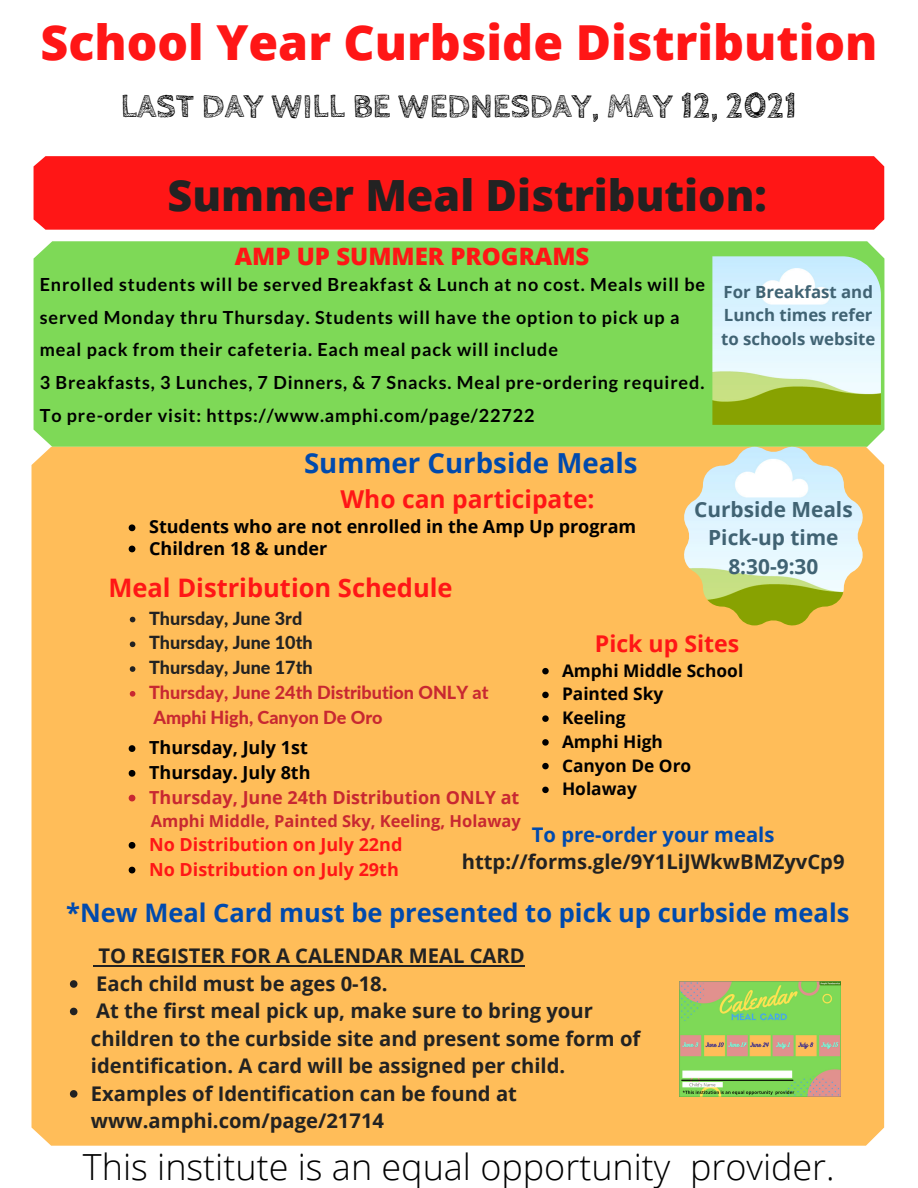
<style>
.page{position:relative;width:918px;height:1188px;background:#fff}
.page>*{position:absolute;margin:0;border:0;box-sizing:border-box;transform-origin:0 0}
.t1{font:800 48.3px "Open Sans";color:#ff1616}
.t2{font:800 43.05px "Open Sans";color:#222}
.t3{font:300 36px "Open Sans";color:#000}
.t4{font:700 34.2px "Cabin Sketch";color:#000}
.t5{font:700 27.6px "Open Sans";color:#004aad}
.t6{font:700 25.5px "Open Sans";color:#004aad}
.t7{font:700 25.5px "Open Sans";color:#ff1616}
.t8{font:700 24.6px "Open Sans";color:#ff1616}
.t9{font:800 24px "Open Sans";color:#ff1616}
.t10{font:700 23.1px "Open Sans";color:#ff1616}
.t11{font:700 20.85px/28.5px "Open Sans";color:#406373;text-align:center}
.t12{font:700 20.25px/27.5px "Open Sans";color:#222}
.t13{font:700 20.25px "Open Sans";color:#004aad}
.t14{font:700 18px/32.7px "Lato";letter-spacing:.05em;color:#000}
.t15{font:700 18px "Open Sans";color:#000}
.t16{font:800 18px "Lato";color:#c82831}
.t17{font:800 18px "Lato";color:#222}
.t18{font:700 18px "Open Sans";color:#ff1616}
.t19{font:700 18px "Open Sans";color:#c82831}
.t20{font:700 17.4px "Open Sans";color:#000}
.t21{font:700 16.8px/23.5px "Open Sans";color:#406373}
.t22{font:700 16.5px "Open Sans";color:#c82831}
</style>
<div class="page">
<div style="left:34px;top:156px;width:850px;height:74px;background:#ff1616"></div>
<div style="left:34px;top:241px;width:850px;height:206px;background:#7ed957"></div>
<div style="left:32px;top:447px;width:852px;height:699px;background:#ffbd59"></div>
<svg style="left:70px;top:980px;width:7px;height:8px"></svg>
<svg style="left:70px;top:1008px;width:7px;height:7px"></svg>
<svg style="left:70px;top:1090px;width:7px;height:8px"></svg>
<svg style="left:93px;top:965px;width:6px;height:2px"></svg>
<hr style="left:99px;top:965px;width:426px;height:2px;background:#222">
<img style="left:680px;top:982px;width:161px;height:114px">
<img style="left:684px;top:447px;width:179px;height:178px">
<img style="left:712px;top:256px;width:169px;height:169px">
<svg style="left:130px;top:617px;width:5px;height:5px"></svg>
<svg style="left:130px;top:641px;width:5px;height:6px"></svg>
<svg style="left:130px;top:666px;width:5px;height:6px"></svg>
<svg style="left:130px;top:691px;width:5px;height:6px"></svg>
<svg style="left:129px;top:546px;width:6px;height:6px"></svg>
<svg style="left:129px;top:524px;width:6px;height:7px"></svg>
<svg style="left:542px;top:668px;width:7px;height:6px"></svg>
<svg style="left:542px;top:692px;width:7px;height:6px"></svg>
<svg style="left:542px;top:715px;width:7px;height:7px"></svg>
<svg style="left:542px;top:739px;width:7px;height:7px"></svg>
<svg style="left:542px;top:763px;width:7px;height:6px"></svg>
<svg style="left:542px;top:787px;width:7px;height:6px"></svg>
<svg style="left:129px;top:745px;width:6px;height:7px"></svg>
<svg style="left:129px;top:770px;width:6px;height:7px"></svg>
<svg style="left:129px;top:795px;width:6px;height:6px"></svg>
<svg style="left:129px;top:842px;width:6px;height:7px"></svg>
<svg style="left:129px;top:867px;width:6px;height:6px"></svg>
<p class="t1" style="left:40px;top:8px;width:838px">School Year Curbside Distribution</p>
<p class="t4" style="left:121px;top:87px;width:677px">LAST DAY WILL BE WEDNESDAY, MAY 12, 2021</p>
<p class="t2" style="left:168px;top:165px;width:601px">Summer Meal Distribution:</p>
<p class="t9" style="left:235px;top:239px;width:356px">AMP UP SUMMER PROGRAMS</p>
<p class="t14" style="left:40px;top:268px;width:667px">Enrolled students will be served Breakfast &amp; Lunch at no cost. Meals will be served Monday thru Thursday. Students will have the option to pick up a meal pack from their cafeteria. Each meal pack will include</p>
<p class="t14" style="left:40px;top:366px;width:666px">3 Breakfasts, 3 Lunches, 7 Dinners, &amp; 7 Snacks. Meal pre-ordering required.<br>To pre-order visit: https://www.amphi.com/page/22722</p>
<p class="t21" style="left:721px;top:280px;width:156px">For Breakfast and<br>Lunch times refer to schools website</p>
<p class="t5" style="left:304px;top:444px;width:335px">Summer Curbside Meals</p>
<p class="t8" style="left:341px;top:482px;width:256px">Who can participate:</p>
<p class="t15" style="left:149px;top:514px;width:489px">Students who are not enrolled in the Amp Up program</p>
<p class="t15" style="left:149px;top:535px;width:180px">Children 18 &amp; under</p>
<p class="t7" style="left:108px;top:570px;width:346px">Meal Distribution Schedule</p>
<p class="t11" style="left:694px;top:494px;width:160px">Curbside Meals<br>Pick-up time</p>
<p class="t11" style="left:728px;top:551px;width:92px">8:30-9:30</p>
<p class="t17" style="left:149px;top:607px;width:155px">Thursday, June 3rd</p>
<p class="t17" style="left:149px;top:632px;width:165px">Thursday, June 10th</p>
<p class="t17" style="left:149px;top:656px;width:165px">Thursday, June 17th</p>
<p class="t16" style="left:149px;top:681px;width:341px">Thursday, June 24th Distribution ONLY at</p>
<p class="t16" style="left:153px;top:706px;width:231px">Amphi High, Canyon De Oro</p>
<p class="t10" style="left:595px;top:627px;width:146px">Pick up Sites</p>
<p class="t20" style="left:562px;top:658px;width:183px">Amphi Middle School</p>
<p class="t20" style="left:562px;top:682px;width:103px">Painted Sky</p>
<p class="t20" style="left:562px;top:705px;width:65px">Keeling</p>
<p class="t20" style="left:562px;top:729px;width:102px">Amphi High</p>
<p class="t20" style="left:562px;top:753px;width:131px">Canyon De Oro</p>
<p class="t20" style="left:562px;top:777px;width:76px">Holaway</p>
<p class="t15" style="left:149px;top:735px;width:160px">Thursday, July 1st</p>
<p class="t15" style="left:149px;top:760px;width:163px">Thursday. July 8th</p>
<p class="t19" style="left:149px;top:784px;width:372px">Thursday, June 24th Distribution ONLY at</p>
<p class="t18" style="left:149px;top:832px;width:255px">No Distribution on July 22nd</p>
<p class="t18" style="left:149px;top:856px;width:251px">No Distribution on July 29th</p>
<p class="t22" style="left:151px;top:810px;width:371px">Amphi Middle, Painted Sky, Keeling, Holaway</p>
<p class="t13" style="left:532px;top:820px;width:244px">To pre-order your meals</p>
<p class="t12" style="left:462px;top:848px;width:384px">http://forms.gle/9Y1LiJWkwBMZyvCp9</p>
<p class="t6" style="left:66px;top:894px;width:785px">*New Meal Card must be presented to pick up curbside meals</p>
<p class="t12" style="left:99px;top:942px;width:428px">TO REGISTER FOR A CALENDAR MEAL CARD</p>
<p class="t12" style="left:96px;top:969px;width:293px">Each child must be ages 0-18.</p>
<p class="t12" style="left:91px;top:997px;width:551px">At the first meal pick up, make sure to bring your children to the curbside site and present some form of identification. A card will be assigned per child.</p>
<p class="t12" style="left:91px;top:1079px;width:427px">Examples of Identification can be found at www.amphi.com/page/21714</p>
<p class="t3" style="left:83px;top:1142px;width:753px">This institute is an equal opportunity provider.</p>
</div>
